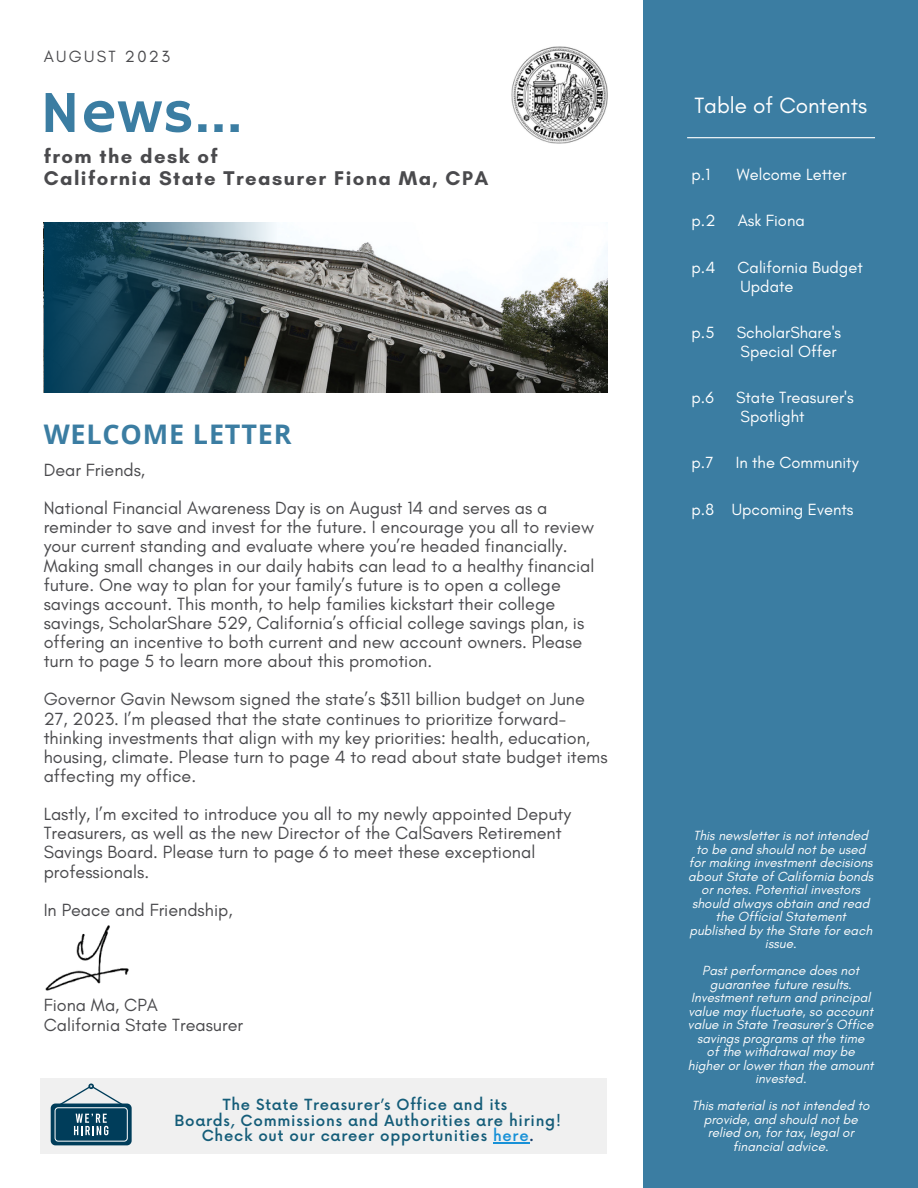
<style>
.page{position:relative;width:918px;height:1188px;background:#fff}
.page>*{position:absolute;margin:0;border:0;box-sizing:border-box;transform-origin:0 0}
.t1{font:60px "Hammersmith One";color:#3b7da2}
.t2{font:700 27px "Open Sans";letter-spacing:.03em;color:#3b7da2}
.t3{font:22.5px "Glacial Indifference";color:#fff}
.t4{font:700 20.25px "Glacial Indifference";letter-spacing:.07em;color:#4a4a4d}
.t5{font:18px/19.2px "Glacial Indifference";color:#4a4a4d}
.t6{font:16.5px "Glacial Indifference";color:#fff}
.t7{font:16.5px "Glacial Indifference";letter-spacing:.14em;color:#4a4a4d}
.t8{font:500 15px "Now";letter-spacing:.05em;color:#155d79}
.t9{font:italic 13.5px/13.5px "Glacial Indifference";color:#fdfdfd;text-align:center}
.s1{color:#1891d7}
.s2{color:#163e6a}
</style>
<div class="page">
<img style="left:512px;top:47px;width:95px;height:96px">
<div style="left:644px;top:0;width:274px;height:1188px;background:#3b7da2"></div>
<img style="left:277px;top:242px;width:330px;height:150px">
<svg style="left:44px;top:222px;width:233px;height:170px;background:#375663"></svg>
<img style="left:45px;top:925px;width:84px;height:65px">
<div style="left:40px;top:1078px;width:567px;height:76px;background:#f0f0f0"></div>
<hr style="left:493px;top:1143px;width:36px;height:1px;background:#1891d7">
<svg style="left:51px;top:1084px;width:81px;height:61px"></svg>
<hr style="left:687px;top:137px;width:188px;height:1px;background:#fff">
<p class="t7" style="left:44px;top:46px;width:128px">AUGUST 2023</p>
<p class="t1" style="left:40px;top:78px;width:203px">News...</p>
<p class="t4" style="left:44px;top:144px;width:176px">from the desk of</p>
<p class="t4" style="left:44px;top:166px;width:446px">California State Treasurer Fiona Ma, CPA</p>
<p class="t2" style="left:44px;top:415px;width:249px">WELCOME LETTER</p>
<p class="t5" style="left:44px;top:460px;width:103px">Dear Friends,</p>
<p class="t5" style="left:44px;top:498px;width:552px">National Financial Awareness Day is on August 14 and serves as a reminder to save and invest for the future. I encourage you all to review your current standing and evaluate where you’re headed financially.<br>Making small changes in our daily habits can lead to a healthy financial future. One way to plan for your family’s future is to open a college savings account. This month, to help families kickstart their college savings, ScholarShare 529, California’s official college savings plan, is offering an incentive to both current and new account owners. Please turn to page 5 to learn more about this promotion.</p>
<p class="t5" style="left:44px;top:690px;width:565px">Governor Gavin Newsom signed the state’s $311 billion budget on June 27, 2023. I’m pleased that the state continues to prioritize forward&shy;thinking investments that align with my key priorities: health, education, housing, climate. Please turn to page 4 to read about state budget items affecting my office.</p>
<p class="t5" style="left:44px;top:804px;width:529px">Lastly, I’m excited to introduce you all to my newly appointed Deputy Treasurers, as well as the new Director of the CalSavers Retirement Savings Board. Please turn to page 6 to meet these exceptional professionals.</p>
<p class="t5" style="left:44px;top:900px;width:190px">In Peace and Friendship,</p>
<p class="t5" style="left:44px;top:996px;width:116px">Fiona Ma, CPA</p>
<p class="t5" style="left:44px;top:1015px;width:201px">California State Treasurer</p>
<p class="t8" style="left:223px;top:1096px;width:286px">The State Treasurer’s Office and its</p>
<p class="t8" style="left:174px;top:1112px;width:388px">Boards, Commissions and Authorities are hiring!</p>
<p class="t8" style="left:202px;top:1128px;width:333px">Check out our career opportunities <span class="s1">here</span><span class="s2">.</span></p>
<p class="t3" style="left:694px;top:92px;width:174px">Table of Contents</p>
<p class="t6" style="left:692px;top:165px;width:20px">p.1</p>
<p class="t6" style="left:737px;top:165px;width:111px">Welcome Letter</p>
<p class="t6" style="left:692px;top:211px;width:25px">p.2</p>
<p class="t6" style="left:738px;top:211px;width:69px">Ask Fiona</p>
<p class="t6" style="left:692px;top:257px;width:25px">p.4</p>
<p class="t6" style="left:738px;top:257px;width:127px">California Budget</p>
<p class="t6" style="left:741px;top:276px;width:54px">Update</p>
<p class="t6" style="left:692px;top:322px;width:24px">p.5</p>
<p class="t6" style="left:737px;top:322px;width:106px">ScholarShare's</p>
<p class="t6" style="left:741px;top:341px;width:98px">Special Offer</p>
<p class="t6" style="left:692px;top:387px;width:24px">p.6</p>
<p class="t6" style="left:736px;top:387px;width:119px">State Treasurer's</p>
<p class="t6" style="left:741px;top:407px;width:66px">Spotlight</p>
<p class="t6" style="left:692px;top:453px;width:23px">p.7</p>
<p class="t6" style="left:736px;top:453px;width:124px">In the Community</p>
<p class="t6" style="left:692px;top:499px;width:163px">p.8 Upcoming Events</p>
<p class="t9" style="left:693px;top:829px;width:176px">This newsletter is not intended</p>
<p class="t9" style="left:688px;top:842px;width:187px">to be and should not be used for making investment decisions about State of California bonds or notes. Potential investors should always obtain and read the Official Statement published by the State for each issue.</p>
<p class="t9" style="left:688px;top:964px;width:187px">Past performance does not guarantee future results.<br>Investment return and principal value may fluctuate, so account value in State Treasurer’s Office savings programs at the time</p>
<p class="t9" style="left:688px;top:1045px;width:187px">of the withdrawal may be higher or lower than the amount invested.</p>
<p class="t9" style="left:692px;top:1099px;width:179px">This material is not intended to provide, and should not be relied on, for tax, legal or financial advice.</p>
</div>
